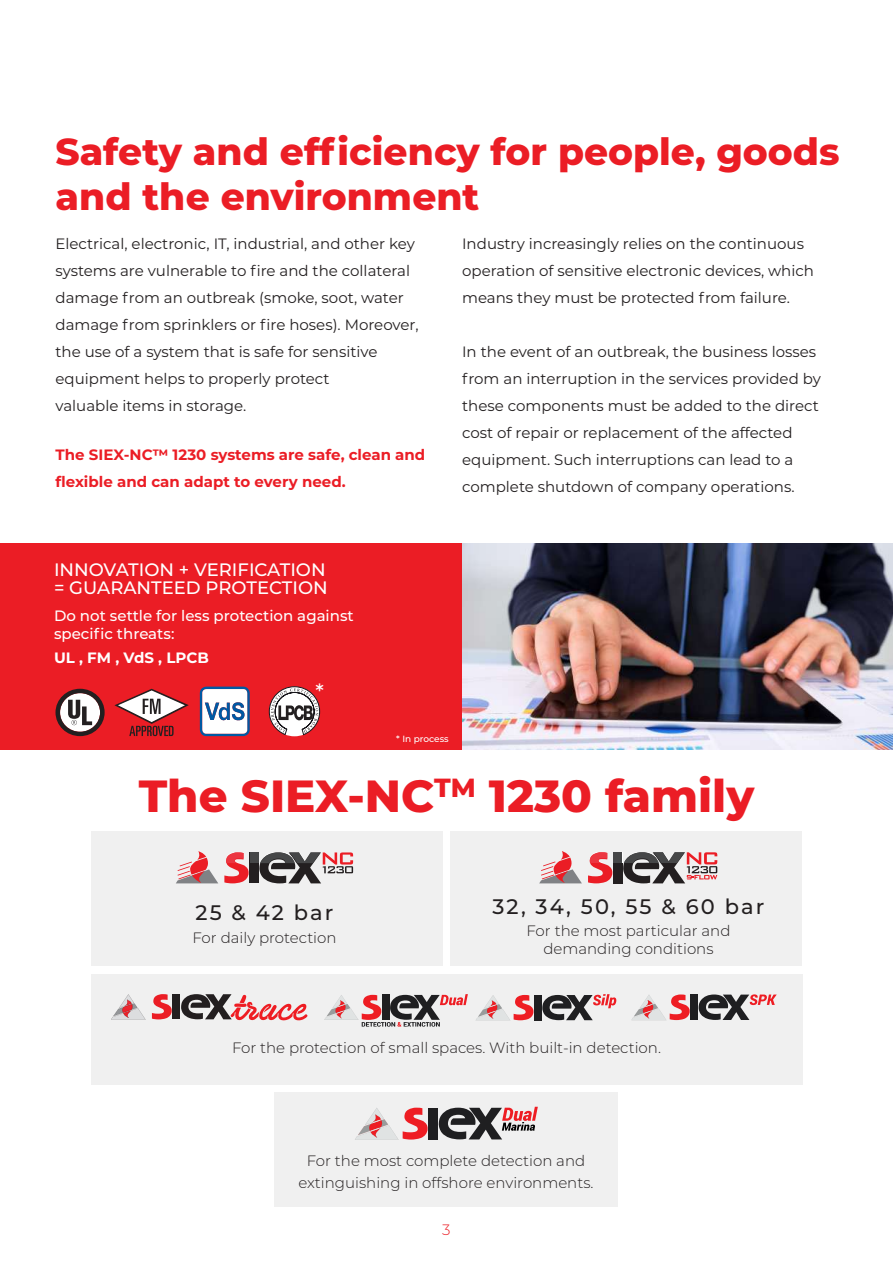
<style>
.page{position:relative;width:893px;height:1263px;background:#fff}
.page>*{position:absolute;margin:0;border:0;box-sizing:border-box;transform-origin:0 0}
.t1{font:800 45px "Montserrat";color:#eb1d25}
.t2{font:800 37.5px/45px "Montserrat";color:#eb1d25}
.t3{font:500 21px "Montserrat";letter-spacing:.1em;color:#231f20}
.t4{font:500 21px "Montserrat";color:#fff}
.t5{font:500 18px/18px "Montserrat";color:#fff}
.t6{font:15px/27px "Montserrat";color:#231f20}
.t7{font:300 15px/22.5px "Montserrat";color:#231f20;text-align:center}
.t8{font:700 15px/27px "Montserrat";color:#eb1d25}
.t9{font:500 15px/18px "Montserrat";color:#fff}
.t10{font:700 15px "Montserrat";color:#fff}
.t11{font:300 15px "Montserrat";color:#eb1d25}
.t12{font:500 9px "Montserrat";color:#fff}
</style>
<div class="page">
<div style="left:0;top:543px;width:469px;height:207px;background:#eb1d25"></div>
<div style="left:450px;top:831px;width:352px;height:135px;background:#f0f0f0"></div>
<div style="left:274px;top:1092px;width:344px;height:115px;background:#f0f0f0"></div>
<div style="left:91px;top:831px;width:351px;height:135px;background:#f0f0f0"></div>
<div style="left:91px;top:974px;width:711px;height:110px;background:#f0f0f0"></div>
<img style="left:462px;top:543px;width:431px;height:207px">
<div style="left:249px;top:852px;width:10px;height:31px;background:#231f20"></div>
<svg style="left:224px;top:852px;width:25px;height:31px"></svg>
<div style="left:250px;top:852px;width:9px;height:11px;background:#464748"></div>
<svg style="left:176px;top:851px;width:42px;height:32px"></svg>
<svg style="left:259px;top:852px;width:94px;height:31px"></svg>
<svg style="left:152px;top:994px;width:20px;height:25px"></svg>
<svg style="left:181px;top:994px;width:127px;height:26px"></svg>
<div style="left:173px;top:994px;width:7px;height:25px;background:#231f20"></div>
<svg style="left:111px;top:994px;width:34px;height:25px"></svg>
<svg style="left:324px;top:994px;width:144px;height:33px"></svg>
<svg style="left:476px;top:995px;width:57px;height:25px"></svg>
<div style="left:534px;top:995px;width:8px;height:25px;background:#1f1f21"></div>
<svg style="left:542px;top:994px;width:74px;height:26px"></svg>
<svg style="left:631px;top:994px;width:59px;height:26px"></svg>
<div style="left:690px;top:994px;width:8px;height:26px;background:#1f1f21"></div>
<svg style="left:698px;top:994px;width:79px;height:26px"></svg>
<svg style="left:355px;top:1108px;width:73px;height:31px"></svg>
<div style="left:428px;top:1108px;width:10px;height:31px;background:#1f1f21"></div>
<svg style="left:439px;top:1107px;width:99px;height:32px"></svg>
<svg style="left:200px;top:687px;width:50px;height:49px;background:#b2c3da"></svg>
<svg style="left:114px;top:689px;width:75px;height:47px"></svg>
<svg style="left:56px;top:689px;width:49px;height:47px"></svg>
<svg style="left:269px;top:686px;width:51px;height:49px"></svg>
<div style="left:613px;top:852px;width:9px;height:31px;background:#231f20"></div>
<svg style="left:588px;top:852px;width:24px;height:31px"></svg>
<div style="left:613px;top:852px;width:9px;height:11px;background:#464748"></div>
<svg style="left:539px;top:851px;width:43px;height:32px"></svg>
<svg style="left:622px;top:852px;width:95px;height:31px"></svg>
<h2 class="t2" style="left:56px;top:127px;width:786px">Safety and efficiency for people, goods and the environment</h2>
<p class="t6" style="left:56px;top:230px;width:365px">Electrical, electronic, IT, industrial, and other key systems are vulnerable to fire and the collateral damage from an outbreak (smoke, soot, water damage from sprinklers or fire hoses). Moreover, the use of a system that is safe for sensitive equipment helps to properly protect<br>valuable items in storage.</p>
<p class="t8" style="left:56px;top:440px;width:371px">The SIEX-NC™ 1230 systems are safe, clean and flexible and can adapt to every need.</p>
<p class="t6" style="left:462px;top:230px;width:353px">Industry increasingly relies on the continuous operation of sensitive electronic devices, which means they must be protected from failure.</p>
<p class="t6" style="left:462px;top:338px;width:360px">In the event of an outbreak, the business losses from an interruption in the services provided by these components must be added to the direct cost of repair or replacement of the affected equipment. Such interruptions can lead to a complete shutdown of company operations.</p>
<p class="t5" style="left:54px;top:559px;width:275px">INNOVATION + VERIFICATION = GUARANTEED PROTECTION</p>
<p class="t9" style="left:54px;top:606px;width:301px">Do not settle for less protection against specific threats:</p>
<p class="t10" style="left:54px;top:646px;width:156px">UL , FM , VdS , LPCB</p>
<h3 class="t4" style="left:316px;top:677px;width:10px">*</h3>
<p class="t12" style="left:396px;top:732px;width:54px">* In process</p>
<h1 class="t1" style="left:139px;top:763px;width:617px">The SIEX-NC<sup>TM</sup> 1230 family</h1>
<h3 class="t3" style="left:196px;top:898px;width:139px">25 &amp; 42 bar</h3>
<p class="t7" style="left:192px;top:926px;width:146px">For daily protection</p>
<h3 class="t3" style="left:493px;top:892px;width:273px">32, 34, 50, 55 &amp; 60 bar</h3>
<p class="t7" style="left:526px;top:921px;width:206px;line-height:18px">For the most particular and demanding conditions</p>
<p class="t7" style="left:232px;top:1036px;width:430px">For the protection of small spaces. With built-in detection.</p>
<p class="t7" style="left:298px;top:1149px;width:297px">For the most complete detection and extinguishing in offshore environments.</p>
<p class="t11" style="left:442px;top:1220px;width:10px">3</p>
</div>
